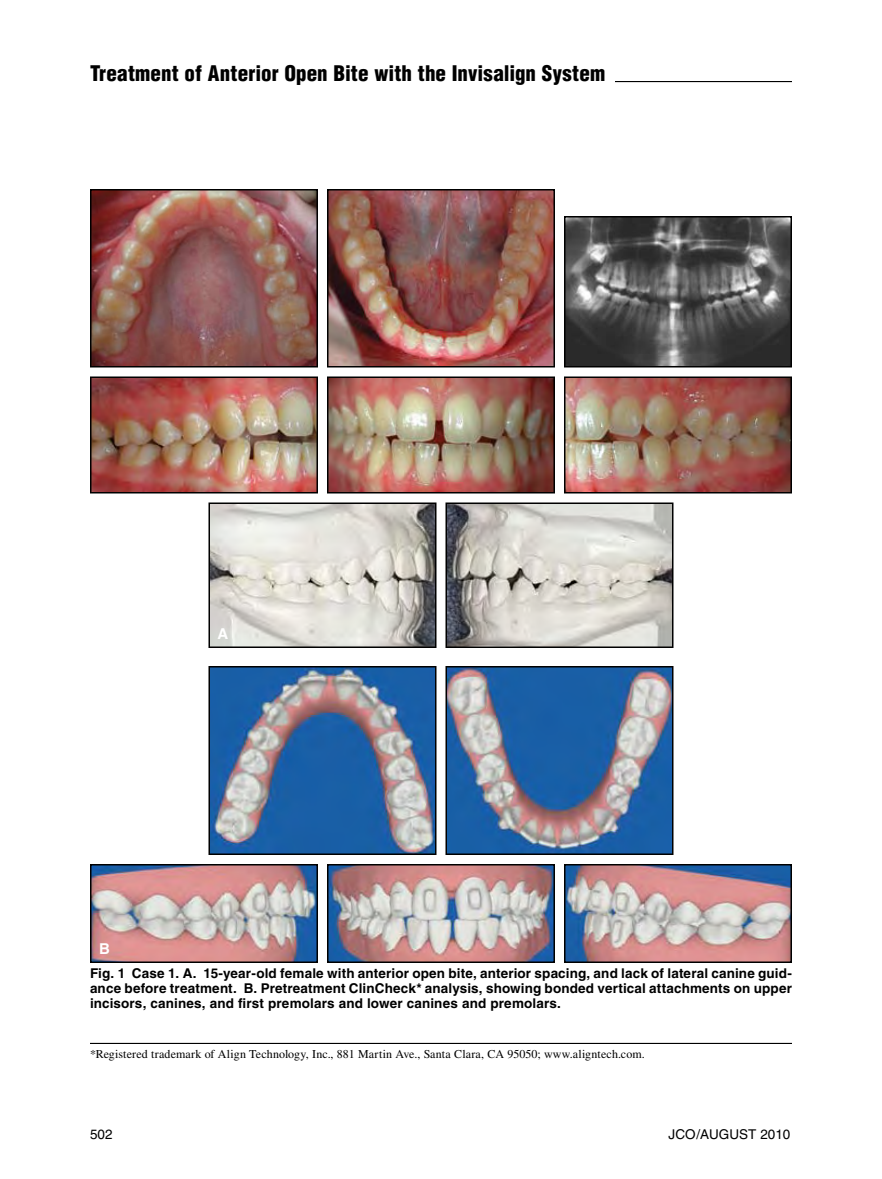
<style>
.page{position:relative;width:882px;height:1179px;background:#fff}
.page>*{position:absolute;margin:0;border:0;box-sizing:border-box;transform-origin:0 0}
.t1{font:900 condensed 21px "Helvetica";letter-spacing:.005em;color:#000}
.t2{font:700 15px "Helvetica";color:#fff}
.t3{font:700 13.5px/15px "Helvetica";letter-spacing:.01em;color:#000;text-align:justify}
.t4{font:13.5px "Helvetica";color:#000}
.t5{font:12px "Times";letter-spacing:.01em;color:#000}
</style>
<div class="page">
<hr style="left:615px;top:81px;width:177px;height:1px;background:#000">
<img style="left:93px;top:192px;width:222px;height:173px">
<div style="left:90px;top:189px;width:228px;height:179px;border:2px solid #000"></div>
<img style="left:93px;top:379px;width:222px;height:112px">
<div style="left:90px;top:376px;width:228px;height:118px;border:2px solid #000"></div>
<img style="left:211px;top:505px;width:222px;height:140px">
<div style="left:208px;top:502px;width:228px;height:146px;border:2px solid #000"></div>
<img style="left:211px;top:669px;width:222px;height:183px">
<div style="left:208px;top:666px;width:228px;height:189px;border:2px solid #000"></div>
<img style="left:93px;top:867px;width:222px;height:93px">
<div style="left:90px;top:864px;width:228px;height:99px;border:2px solid #000"></div>
<img style="left:330px;top:192px;width:222px;height:173px">
<div style="left:327px;top:189px;width:228px;height:179px;border:2px solid #000"></div>
<img style="left:330px;top:379px;width:222px;height:112px">
<div style="left:327px;top:376px;width:228px;height:118px;border:2px solid #000"></div>
<img style="left:449px;top:505px;width:222px;height:140px">
<div style="left:446px;top:502px;width:228px;height:146px;border:2px solid #000"></div>
<img style="left:449px;top:669px;width:222px;height:183px">
<div style="left:446px;top:666px;width:228px;height:189px;border:2px solid #000"></div>
<img style="left:330px;top:867px;width:222px;height:93px">
<div style="left:327px;top:864px;width:228px;height:99px;border:2px solid #000"></div>
<img style="left:567px;top:219px;width:222px;height:146px">
<div style="left:564px;top:216px;width:228px;height:152px;border:2px solid #000"></div>
<img style="left:567px;top:379px;width:222px;height:112px">
<div style="left:564px;top:376px;width:228px;height:118px;border:2px solid #000"></div>
<img style="left:567px;top:867px;width:222px;height:93px">
<div style="left:564px;top:864px;width:228px;height:99px;border:2px solid #000"></div>
<hr style="left:90px;top:1043px;width:702px;height:1px;background:#000">
<h1 class="t1" style="left:90px;top:60px;width:517px">Treatment of Anterior Open Bite with the Invisalign System</h1>
<p class="t2" style="left:218px;top:625px;width:12px">A</p>
<p class="t2" style="left:99px;top:940px;width:12px">B</p>
<p class="t3" style="left:90px;top:965px;width:703px">Fig. 1 Case 1. A. 15-year-old female with anterior open bite, anterior spacing, and lack of lateral canine guid&shy;ance before treatment. B. Pretreatment ClinCheck* analysis, showing bonded vertical attachments on upper incisors, canines, and first premolars and lower canines and premolars.</p>
<p class="t5" style="left:90px;top:1047px;width:556px">*Registered trademark of Align Technology, Inc., 881 Martin Ave., Santa Clara, CA 95050; www.aligntech.com.</p>
<p class="t4" style="left:90px;top:1126px;width:24px">502</p>
<p class="t4" style="left:669px;top:1126px;width:123px">JCO/AUGUST 2010</p>
</div>
